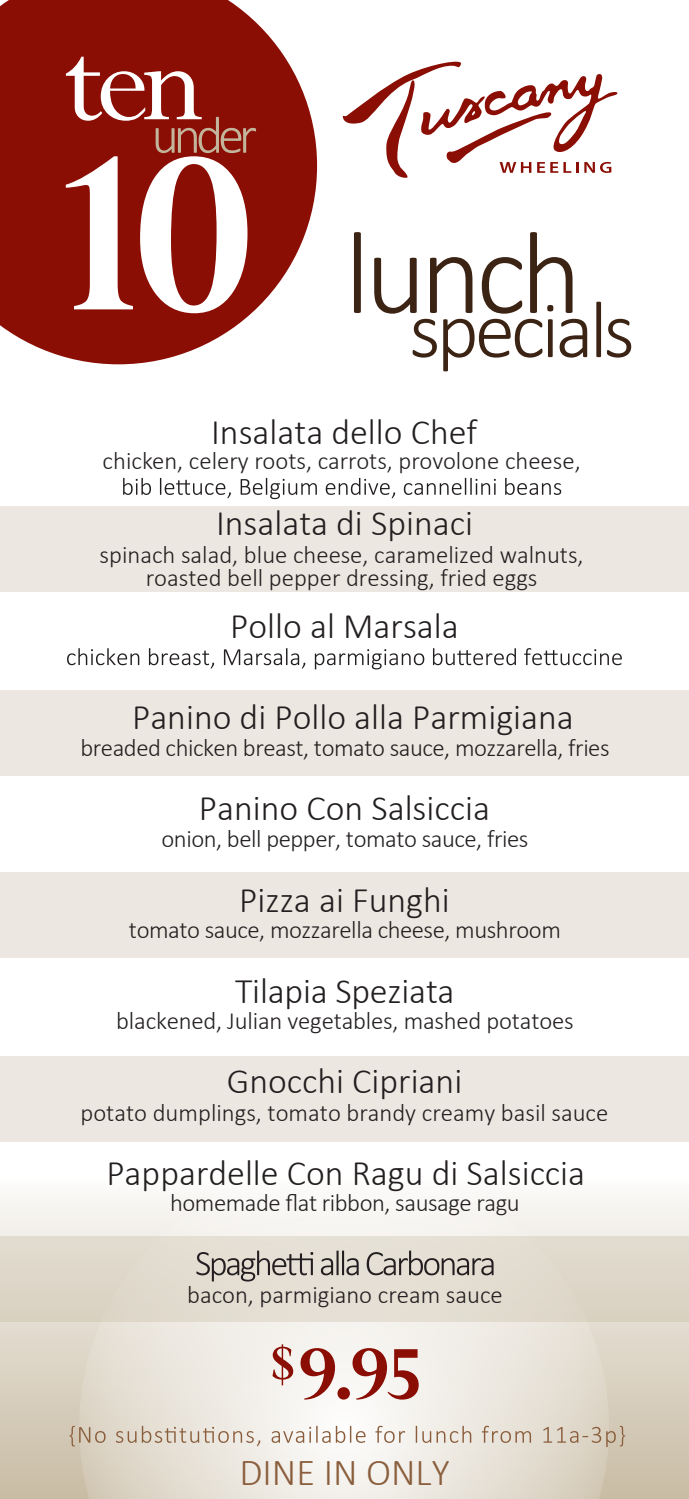
<style>
.page{position:relative;width:689px;height:1499px;background:#fff}
.page>*{position:absolute;margin:0;border:0;box-sizing:border-box;transform-origin:0 0}
.t1{font:700 254.92px "Perpetua";color:#fff}
.t2{font:131.85px "Perpetua";color:#fff}
.t3{font:300 118.35px "Calibri";letter-spacing:-.05em;color:#3c2415}
.t4{font:700 83.92px "Perpetua";color:#8b0e04}
.t5{font:300 81.23px "Calibri";letter-spacing:-.05em;color:#3c2415}
.t6{font:300 52.88px "Calibri";letter-spacing:-.1em;color:#c2b59b}
.t7{font:300 38.25px "Calibri";color:#8a5e3c}
.t8{font:300 36px "Calibri";color:#231f20}
.t9{font:300 24.75px/23.2px "Calibri";letter-spacing:-.005em;color:#231f20;text-align:center}
</style>
<div class="page">
<svg style="left:0;top:0;width:317px;height:364px;background:#992b22"></svg>
<svg style="left:0;top:1198px;width:688px;height:300px;background:#dbd3c3"></svg>
<svg style="left:342px;top:61px;width:275px;height:117px"></svg>
<svg style="left:79px;top:1198px;width:530px;height:300px"></svg>
<div style="left:0;top:506px;width:688px;height:86px;background:#ece8e1"></div>
<div style="left:0;top:690px;width:688px;height:86px;background:#ece8e1"></div>
<div style="left:0;top:872px;width:688px;height:85px;background:#ece8e1"></div>
<div style="left:0;top:1056px;width:688px;height:86px;background:#ece8e1"></div>
<div style="left:0;top:1236px;width:688px;height:86px;background:#e1dace"></div>
<svg style="left:69px;top:1425px;width:556px;height:22px"></svg>
<svg style="left:196px;top:1250px;width:297px;height:31px"></svg>
<svg style="left:123px;top:478px;width:438px;height:21px"></svg>
<svg style="left:67px;top:648px;width:554px;height:21px"></svg>
<h2 class="t2" style="left:64px;top:-2px;width:141px">ten</h2>
<h1 class="t1" style="left:44px;top:76px;width:210px">10</h1>
<h3 class="t6" style="left:151px;top:102px;width:107px">under</h3>
<h3 class="t3" style="left:344px;top:200px;width:239px">lunch</h3>
<h3 class="t5" style="left:409px;top:279px;width:227px">specials</h3>
<h3 class="t8" style="left:211px;top:410px;width:267px">Insalata dello Chef</h3>
<p class="t9" style="left:103px;top:448px;width:479px">chicken, celery roots, carrots, provolone cheese,</p>
<h3 class="t8" style="left:216px;top:500px;width:258px">Insalata di Spinaci</h3>
<p class="t9" style="left:99px;top:542px;width:485px">spinach salad, blue cheese, caramelized walnuts, roasted bell pepper dressing, fried eggs</p>
<h3 class="t8" style="left:230px;top:603px;width:230px">Pollo al Marsala</h3>
<h3 class="t8" style="left:132px;top:694px;width:443px">Panino di Pollo alla Parmigiana</h3>
<p class="t9" style="left:80px;top:735px;width:530px">breaded chicken breast, tomato sauce, mozzarella, fries</p>
<h3 class="t8" style="left:199px;top:785px;width:292px">Panino Con Salsiccia</h3>
<p class="t9" style="left:161px;top:826px;width:368px">onion, bell pepper, tomato sauce, fries</p>
<h3 class="t8" style="left:239px;top:877px;width:212px">Pizza ai Funghi</h3>
<p class="t9" style="left:129px;top:917px;width:433px">tomato sauce, mozzarella cheese, mushroom</p>
<h3 class="t8" style="left:235px;top:968px;width:221px">Tilapia Speziata</h3>
<p class="t9" style="left:116px;top:1007px;width:458px">blackened, Julian vegetables, mashed potatoes</p>
<h3 class="t8" style="left:227px;top:1058px;width:237px">Gnocchi Cipriani</h3>
<p class="t9" style="left:80px;top:1100px;width:529px">potato dumplings, tomato brandy creamy basil sauce</p>
<h3 class="t8" style="left:106px;top:1151px;width:480px">Pappardelle Con Ragu di Salsiccia</h3>
<p class="t9" style="left:170px;top:1190px;width:351px">homemade flat ribbon, sausage ragu</p>
<p class="t9" style="left:187px;top:1282px;width:317px">bacon, parmigiano cream sauce</p>
<h3 class="t4" style="left:270px;top:1321px;width:155px"><sup>$</sup>9.95</h3>
<h3 class="t7" style="left:239px;top:1448px;width:212px">DINE IN ONLY</h3>
</div>
